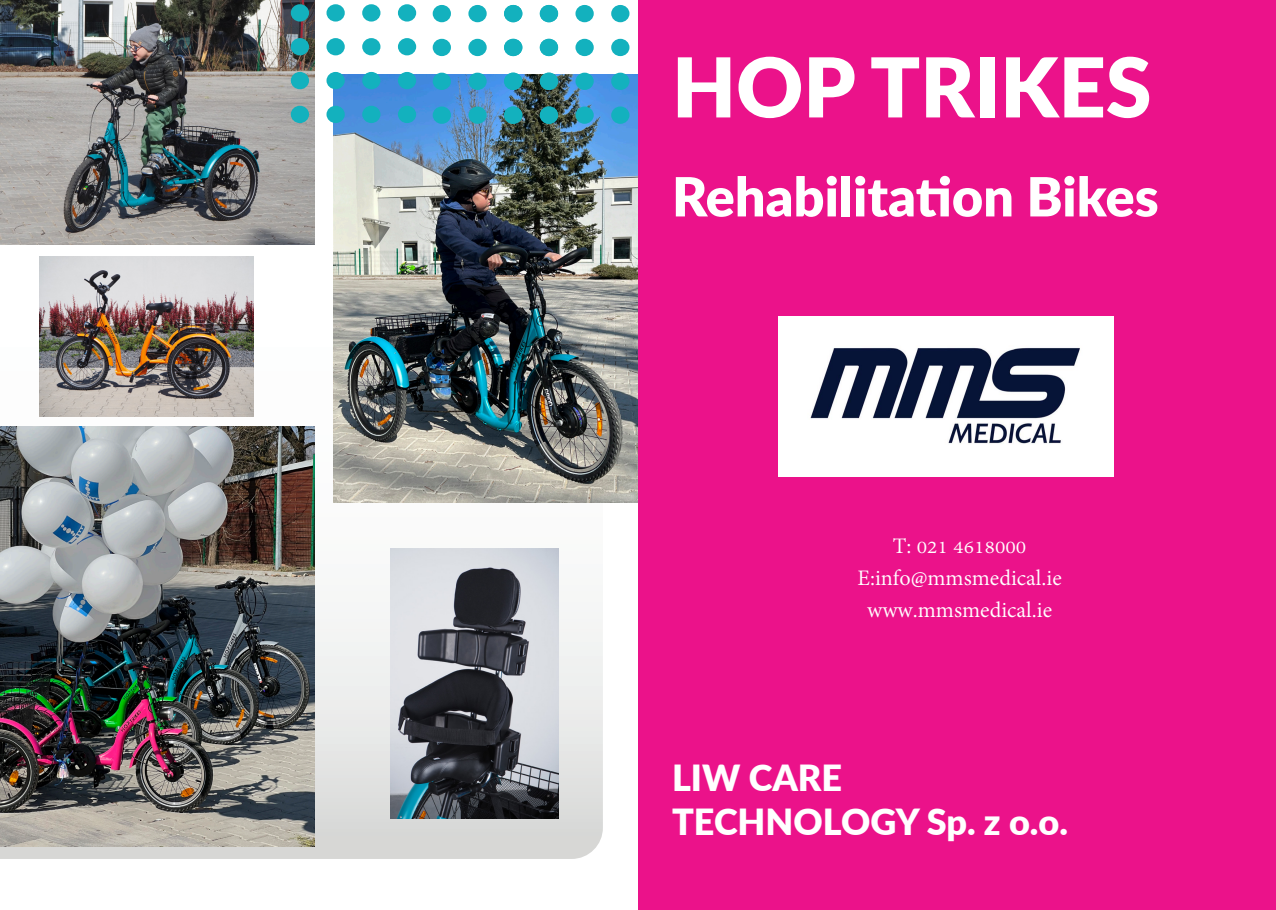
<style>
.page{position:relative;width:1276px;height:910px;background:#fff}
.page>*{position:absolute;margin:0;border:0;box-sizing:border-box;transform-origin:0 0}
.t1{font:900 82.5px "Lato";color:#fff}
.t2{font:900 54px "Lato";color:#fff}
.t3{font:900 36px "Lato";color:#fff}
.t4{font:27px/32.4px "Adobe Thai";color:#fff;text-align:center}
</style>
<div class="page">
<svg style="left:0;top:4px;width:603px;height:855px"></svg>
<img style="left:0;top:426px;width:315px;height:420px">
<img style="left:334px;top:74px;width:304px;height:428px">
<div style="left:638px;top:0;width:638px;height:910px;background:#eb128a"></div>
<img style="left:0;top:0;width:315px;height:245px">
<img style="left:40px;top:257px;width:213px;height:160px">
<img style="left:391px;top:548px;width:168px;height:270px">
<svg style="left:291px;top:4px;width:125px;height:119px"></svg>
<svg style="left:433px;top:5px;width:196px;height:119px"></svg>
<img style="left:779px;top:316px;width:335px;height:160px">
<p class="t1" style="left:672px;top:25px;width:481px">HOP TRIKES</p>
<p class="t2" style="left:672px;top:156px;width:488px">Rehabilitation Bikes</p>
<p class="t4" style="left:857px;top:527px;width:206px">T: 021 4618000<br>E:info@mmsmedical.ie www.mmsmedical.ie</p>
<p class="t3" style="left:672px;top:751px;width:172px">LIW CARE</p>
<p class="t3" style="left:672px;top:794px;width:397px">TECHNOLOGY Sp. z o.o.</p>
</div>
